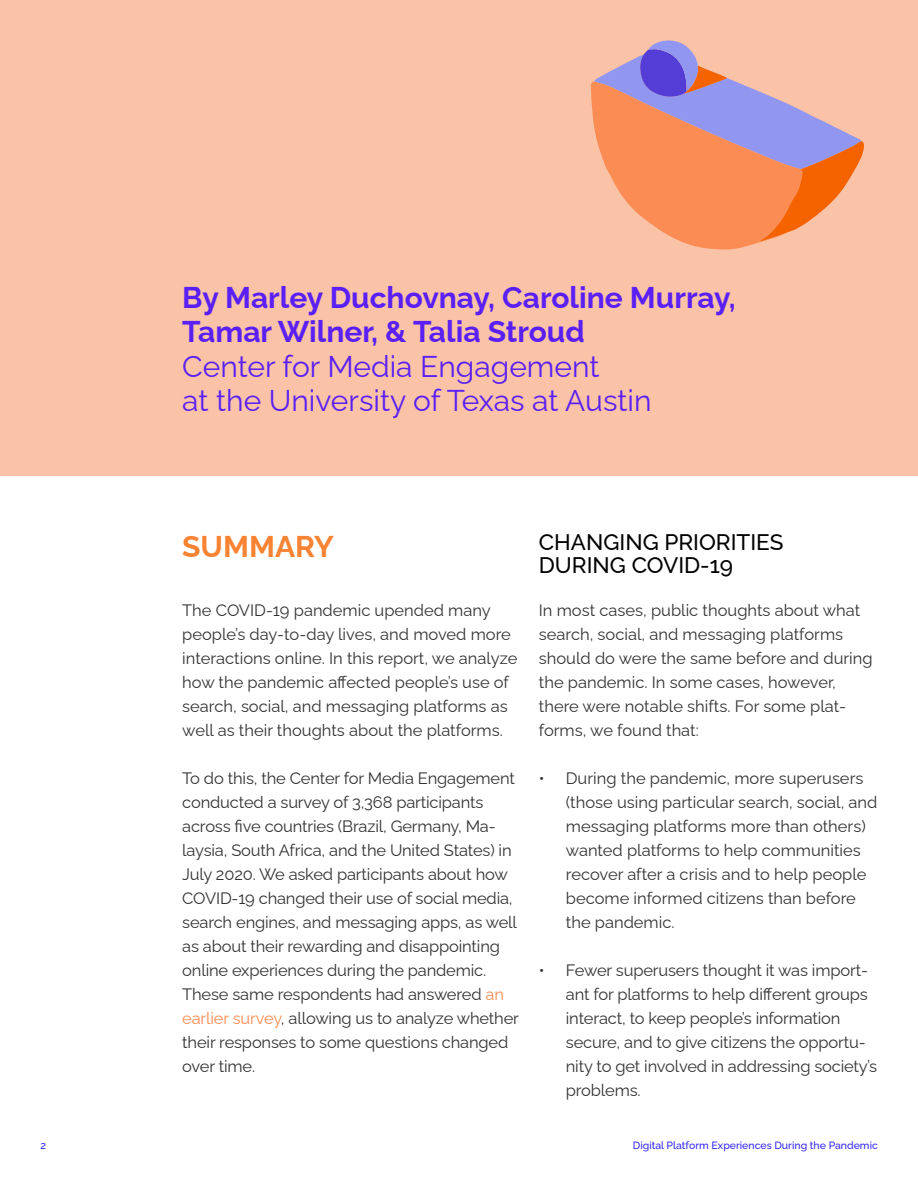
<style>
.page{position:relative;width:918px;height:1188px;background:#fff}
.page>*{position:absolute;margin:0;border:0;box-sizing:border-box;transform-origin:0 0}
.t1{font:700 30px/34.5px "Raleway";color:#591ff5}
.t2{font:30px/34.5px "Raleway";color:#591ff5}
.t3{font:700 30px "Raleway";color:#f78333}
.t4{font:500 22.5px/22.5px "Raleway";color:#000}
.t5{font:16.5px/24px "Raleway";letter-spacing:-.01em;color:#333}
.t6{font:500 10.5px "Raleway";color:#3326f5}
.s1{color:#fa8c54}
</style>
<div class="page">
<div style="left:0;top:0;width:918px;height:475px;background:#fac2a6"></div>
<svg style="left:591px;top:40px;width:273px;height:210px"></svg>
<h1 class="t1" style="left:182px;top:277px;width:555px">By Marley Duchovnay, Caroline Murray,<br>Tamar Wilner, &amp; Talia Stroud</h1>
<h1 class="t2" style="left:182px;top:346px;width:471px">Center for Media Engagement<br>at the University of Texas at Austin</h1>
<h1 class="t3" style="left:182px;top:523px;width:153px">SUMMARY</h1>
<p class="t5" style="left:182px;top:596px;width:337px">The COVID-19 pandemic upended many people’s day-to-day lives, and moved more interactions online. In this report, we analyze how the pandemic affected people’s use of search, social, and messaging platforms as well as their thoughts about the platforms.</p>
<p class="t5" style="left:182px;top:764px;width:338px">To do this, the Center for Media Engagement conducted a survey of 3,368 participants across five countries (Brazil, Germany, Ma&shy;laysia, South Africa, and the United States) in July 2020. We asked participants about how COVID-19 changed their use of social media, search engines, and messaging apps, as well as about their rewarding and disappointing online experiences during the pandemic.<br>These same respondents had answered <span class="s1">an earlier survey</span>, allowing us to analyze whether their responses to some questions changed over time.</p>
<h2 class="t4" style="left:539px;top:529px;width:246px">CHANGING PRIORITIES<br>DURING COVID-19</h2>
<p class="t5" style="left:539px;top:597px;width:335px">In most cases, public thoughts about what search, social, and messaging platforms should do were the same before and during the pandemic. In some cases, however, there were notable shifts. For some plat&shy;forms, we found that:</p>
<p class="t5" style="left:566px;top:765px;width:313px;text-indent:-27px">• During the pandemic, more superusers (those using particular search, social, and messaging platforms more than others) wanted platforms to help communities recover after a crisis and to help people become informed citizens than before the pandemic.</p>
<p class="t5" style="left:566px;top:957px;width:313px;text-indent:-27px">• Fewer superusers thought it was import&shy;ant for platforms to help different groups interact, to keep people’s information secure, and to give citizens the opportu&shy;nity to get involved in addressing society’s problems.</p>
<p class="t6" style="left:40px;top:1137px;width:7px">2</p>
<p class="t6" style="left:633px;top:1137px;width:247px">Digital Platform Experiences During the Pandemic</p>
</div>
